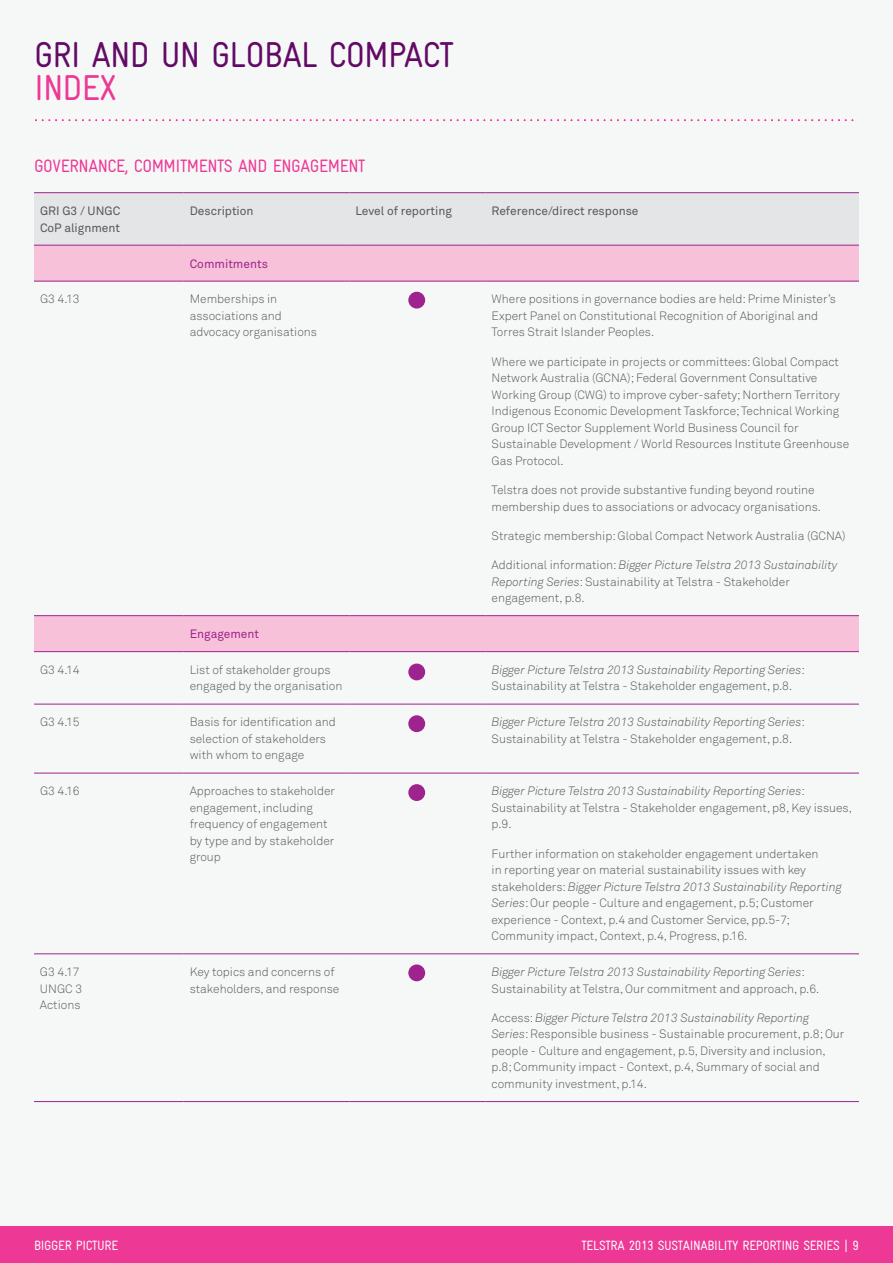
<style>
.page{position:relative;width:893px;height:1263px;background:#f6f8f8}
.page>*{position:absolute;margin:0;border:0;box-sizing:border-box;transform-origin:0 0}
.t1{font:condensed 36px "Gravur";color:#620a66}
.t2{font:condensed 36px "Gravur";color:#ed3896}
.t3{font:condensed 18px "Gravur";letter-spacing:-.025em;color:#ed3896}
.t4{font:condensed 13.5px "Gravur";letter-spacing:-.025em;color:#fff}
.t5{font:condensed 13.5px "Gravur";letter-spacing:-.025em;color:#fdfdfd}
.t6{font:300 12px/16.5px "Akkurat";color:#57585a}
.t7{font:italic 12px "Akkurat Light Pro";color:#57585a}
.t8{font:12px/16.5px "Akkurat";color:#57585a}
.t9{font:12px "Akkurat";color:#9f238e}
.s1{font-family:"Akkurat";font-weight:300;font-style:normal}
.s2{font-family:"Akkurat Light Pro";font-weight:400;font-style:italic}
.s3{color:#fdfdfd}
</style>
<div class="page">
<div style="left:0;top:1226px;width:893px;height:37px;background:#ed3896"></div>
<svg style="left:35px;top:119px;width:819px;height:3px"></svg>
<div style="left:34px;top:193px;width:825px;height:52px;background:#e4e5e7"></div>
<svg style="left:34px;top:246px;width:825px;height:405px"></svg>
<hr style="left:34px;top:245px;width:150px;height:1px;background:#9f238e">
<hr style="left:184px;top:245px;width:166px;height:1px;background:#9f238e">
<hr style="left:350px;top:245px;width:136px;height:1px;background:#9f238e">
<hr style="left:486px;top:245px;width:373px;height:1px;background:#9f238e">
<hr style="left:34px;top:281px;width:150px;height:1px;background:#9f238e">
<hr style="left:184px;top:281px;width:166px;height:1px;background:#9f238e">
<hr style="left:350px;top:281px;width:136px;height:1px;background:#9f238e">
<hr style="left:486px;top:281px;width:373px;height:1px;background:#9f238e">
<hr style="left:34px;top:615px;width:150px;height:1px;background:#9f238e">
<hr style="left:184px;top:615px;width:166px;height:1px;background:#9f238e">
<hr style="left:350px;top:615px;width:136px;height:1px;background:#9f238e">
<hr style="left:486px;top:615px;width:373px;height:1px;background:#9f238e">
<hr style="left:34px;top:651px;width:150px;height:1px;background:#9f238e">
<hr style="left:184px;top:651px;width:166px;height:1px;background:#9f238e">
<hr style="left:350px;top:651px;width:136px;height:1px;background:#9f238e">
<hr style="left:486px;top:651px;width:373px;height:1px;background:#9f238e">
<hr style="left:34px;top:704px;width:150px;height:1px;background:#9f238e">
<hr style="left:184px;top:704px;width:166px;height:1px;background:#9f238e">
<hr style="left:350px;top:704px;width:136px;height:1px;background:#9f238e">
<hr style="left:486px;top:704px;width:373px;height:1px;background:#9f238e">
<hr style="left:34px;top:773px;width:150px;height:1px;background:#9f238e">
<hr style="left:184px;top:773px;width:166px;height:1px;background:#9f238e">
<hr style="left:350px;top:773px;width:136px;height:1px;background:#9f238e">
<hr style="left:486px;top:773px;width:373px;height:1px;background:#9f238e">
<hr style="left:34px;top:953px;width:150px;height:1px;background:#9f238e">
<hr style="left:184px;top:953px;width:166px;height:1px;background:#9f238e">
<hr style="left:350px;top:953px;width:136px;height:1px;background:#9f238e">
<hr style="left:486px;top:953px;width:373px;height:1px;background:#9f238e">
<hr style="left:34px;top:1101px;width:150px;height:1px;background:#9f238e">
<hr style="left:184px;top:1101px;width:166px;height:1px;background:#9f238e">
<hr style="left:350px;top:1101px;width:136px;height:1px;background:#9f238e">
<hr style="left:486px;top:1101px;width:373px;height:1px;background:#9f238e">
<hr style="left:34px;top:192px;width:150px;height:1px;background:#9f238e">
<hr style="left:184px;top:192px;width:166px;height:1px;background:#9f238e">
<hr style="left:350px;top:192px;width:136px;height:1px;background:#9f238e">
<hr style="left:486px;top:192px;width:373px;height:1px;background:#9f238e">
<div style="left:408px;top:292px;width:17px;height:17px;background:#9f238e;border-radius:50%"></div>
<div style="left:408px;top:663px;width:17px;height:17px;background:#9f238e;border-radius:50%"></div>
<div style="left:408px;top:715px;width:17px;height:17px;background:#9f238e;border-radius:50%"></div>
<div style="left:408px;top:784px;width:17px;height:17px;background:#9f238e;border-radius:50%"></div>
<div style="left:408px;top:964px;width:17px;height:17px;background:#9f238e;border-radius:50%"></div>
<h1 class="t1" style="left:34px;top:34px;width:77px">GRI AND</h1>
<h1 class="t1" style="left:160px;top:34px;width:261px">UNGLOBALCOMPACT</h1>
<h1 class="t2" style="left:34px;top:67px;width:17px">INDEX</h1>
<h2 class="t3" style="left:34px;top:156px;width:333px">GOVERNANCE, COMMITMENTS AND ENGAGEMENT</h2>
<p class="t8" style="left:40px;top:202px;width:82px">GRI G3 / UNGC<br>CoP alignment</p>
<p class="t8" style="left:190px;top:202px;width:65px">Description</p>
<p class="t8" style="left:356px;top:202px;width:98px">Level of reporting</p>
<p class="t8" style="left:492px;top:202px;width:148px">Reference/direct response</p>
<p class="t9" style="left:190px;top:256px;width:80px">Commitments</p>
<p class="t6" style="left:40px;top:291px;width:41px">G3 4.13</p>
<p class="t6" style="left:190px;top:291px;width:129px">Memberships in associations and advocacy organisations</p>
<p class="t6" style="left:492px;top:291px;width:346px">Where positions in governance bodies are held: Prime Minister’s<br>Expert Panel on Constitutional Recognition of Aboriginal and<br>Torres Strait Islander Peoples.</p>
<p class="t6" style="left:492px;top:353px;width:359px">Where we participate in projects or committees: Global Compact Network Australia (GCNA); Federal Government Consultative Working Group (CWG) to improve cyber-safety; Northern Territory Indigenous Economic Development Taskforce; Technical Working Group ICT Sector Supplement World Business Council for Sustainable Development / World Resources Institute Greenhouse Gas Protocol.</p>
<p class="t6" style="left:492px;top:481px;width:331px">Telstra does not provide substantive funding beyond routine membership dues to associations or advocacy organisations.</p>
<p class="t6" style="left:492px;top:527px;width:356px">Strategic membership: Global Compact Network Australia (GCNA)</p>
<p class="t7" style="left:492px;top:558px;width:347px"><span class="s1">Additional information:</span> Bigger Picture Telstra 2013 Sustainability</p>
<p class="t6" style="left:492px;top:573px;width:300px"><span class="s2">Reporting Series</span>: Sustainability at Telstra - Stakeholder engagement, p.8.</p>
<p class="t9" style="left:190px;top:626px;width:71px">Engagement</p>
<p class="t6" style="left:40px;top:661px;width:41px">G3 4.14</p>
<p class="t6" style="left:190px;top:661px;width:154px">List of stakeholder groups engaged by the organisation</p>
<p class="t7" style="left:492px;top:663px;width:315px">Bigger Picture Telstra 2013 Sustainability Reporting Series<span class="s1">:</span></p>
<p class="t6" style="left:492px;top:678px;width:302px">Sustainability at Telstra - Stakeholder engagement, p.8.</p>
<p class="t6" style="left:40px;top:714px;width:41px">G3 4.15</p>
<p class="t6" style="left:190px;top:714px;width:148px">Basis for identification and selection of stakeholders with whom to engage</p>
<p class="t7" style="left:492px;top:715px;width:315px">Bigger Picture Telstra 2013 Sustainability Reporting Series<span class="s1">:</span></p>
<p class="t6" style="left:492px;top:730px;width:302px">Sustainability at Telstra - Stakeholder engagement, p.8.</p>
<p class="t6" style="left:40px;top:783px;width:41px">G3 4.16</p>
<p class="t6" style="left:190px;top:783px;width:147px">Approaches to stakeholder engagement, including frequency of engagement by type and by stakeholder group</p>
<p class="t7" style="left:492px;top:784px;width:315px">Bigger Picture Telstra 2013 Sustainability Reporting Series<span class="s1">:</span></p>
<p class="t6" style="left:492px;top:799px;width:362px">Sustainability at Telstra - Stakeholder engagement, p8, Key issues, p.9.</p>
<p class="t6" style="left:492px;top:845px;width:328px">Further information on stakeholder engagement undertaken in reporting year on material sustainability issues with key</p>
<p class="t7" style="left:492px;top:879px;width:351px"><span class="s1">stakeholders:</span> Bigger Picture Telstra 2013 Sustainability Reporting</p>
<p class="t6" style="left:492px;top:894px;width:324px"><span class="s2">Series</span>: Our people - Culture and engagement, p.5; Customer experience - Context, p.4 and Customer Service, pp.5-7;<br>Community impact, Context, p.4, Progress, p.16.</p>
<p class="t6" style="left:40px;top:963px;width:44px">G3 4.17<br>UNGC 3<br>Actions</p>
<p class="t6" style="left:190px;top:963px;width:151px">Key topics and concerns of stakeholders, and response</p>
<p class="t7" style="left:492px;top:965px;width:315px">Bigger Picture Telstra 2013 Sustainability Reporting Series<span class="s1">:</span></p>
<p class="t6" style="left:492px;top:980px;width:329px">Sustainability at Telstra, Our commitment and approach, p.6.</p>
<p class="t7" style="left:492px;top:1010px;width:319px"><span class="s1">Access:</span> Bigger Picture Telstra 2013 Sustainability Reporting</p>
<p class="t6" style="left:492px;top:1026px;width:354px"><span class="s2">Series</span>: Responsible business - Sustainable procurement, p.8; Our people - Culture and engagement, p.5, Diversity and inclusion, p.8; Community impact - Context, p.4, Summary of social and community investment, p.14.</p>
<p class="t5" style="left:34px;top:1237px;width:84px">BIGGER PICTURE</p>
<p class="t4" style="left:581px;top:1238px;width:8px">TELSTRA</p>
<p class="t4" style="left:629px;top:1238px;width:232px">2013 SUSTAINABILITY REPORTING SERIES <span class="s3">| 9</span></p>
</div>
